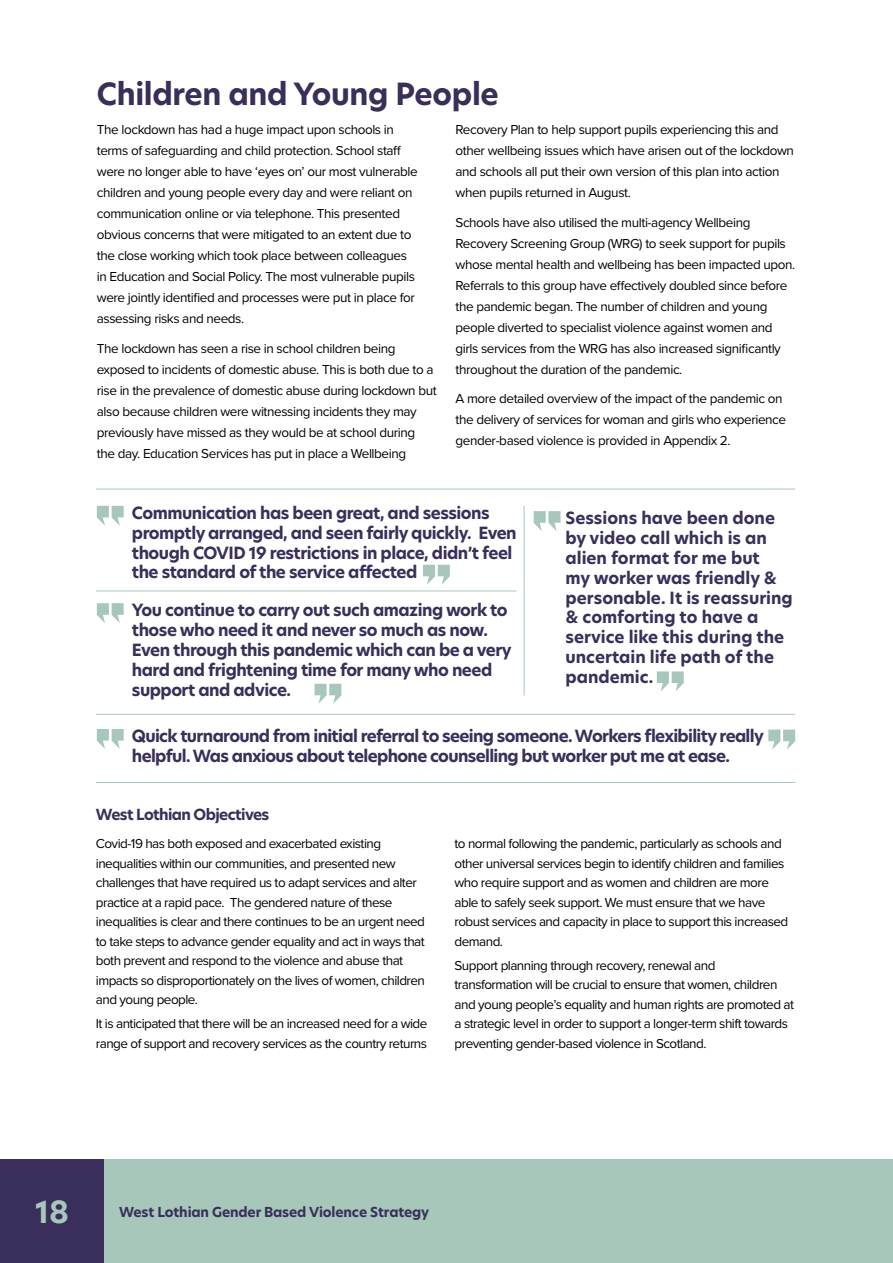
<style>
.page{position:relative;width:893px;height:1263px;background:#fff}
.page>*{position:absolute;margin:0;border:0;box-sizing:border-box;transform-origin:0 0}
.t1{font:700 30px "Hero New";letter-spacing:-.01em;color:#392f5a}
.t2{font:700 30px "Hero New";color:#a8c7bb}
.t3{font:700 16.5px/19.8px "Hero New";letter-spacing:-.03em;color:#392f5a}
.t4{font:700 16.5px/19.8px "Hero New";color:#392f5a}
.t5{font:700 15px "Hero New";letter-spacing:-.04em;color:#392f5a}
.t6{font:13.5px/21px "Proxima Nova";letter-spacing:-.03em;color:#000}
.t7{font:700 13.5px "Hero New";letter-spacing:-.01em;color:#392f5a}
</style>
<div class="page">
<div style="left:0;top:1159px;width:893px;height:104px;background:#a8c7bb"></div>
<div style="left:0;top:1159px;width:104px;height:104px;background:#392f5a"></div>
<svg style="left:97px;top:506px;width:27px;height:20px"></svg>
<svg style="left:423px;top:565px;width:27px;height:20px"></svg>
<svg style="left:534px;top:511px;width:26px;height:20px"></svg>
<svg style="left:657px;top:671px;width:27px;height:20px"></svg>
<svg style="left:97px;top:603px;width:27px;height:20px"></svg>
<svg style="left:315px;top:684px;width:26px;height:20px"></svg>
<svg style="left:768px;top:730px;width:27px;height:20px"></svg>
<svg style="left:97px;top:729px;width:27px;height:20px"></svg>
<hr style="left:96px;top:489px;width:699px;height:1px;background:#a8c7bb">
<hr style="left:96px;top:782px;width:699px;height:1px;background:#a8c7bb">
<hr style="left:524px;top:506px;width:1px;height:190px;background:#a8c7bb">
<hr style="left:96px;top:714px;width:699px;height:1px;background:#a8c7bb">
<hr style="left:96px;top:591px;width:421px;height:1px;background:#a8c7bb">
<p class="t1" style="left:97px;top:73px;width:403px">Children and Young People</p>
<p class="t6" style="left:97px;top:119px;width:322px">The lockdown has had a huge impact upon schools in terms of safeguarding and child protection. School staff were no longer able to have ‘eyes on’ our most vulnerable children and young people every day and were reliant on communication online or via telephone. This presented obvious concerns that were mitigated to an extent due to the close working which took place between colleagues in Education and Social Policy. The most vulnerable pupils were jointly identified and processes were put in place for assessing risks and needs.</p>
<p class="t6" style="left:97px;top:337px;width:341px">The lockdown has seen a rise in school children being exposed to incidents of domestic abuse. This is both due to a rise in the prevalence of domestic abuse during lockdown but also because children were witnessing incidents they may previously have missed as they would be at school during the day. Education Services has put in place a Wellbeing</p>
<p class="t6" style="left:455px;top:119px;width:340px">Recovery Plan to help support pupils experiencing this and other wellbeing issues which have arisen out of the lockdown and schools all put their own version of this plan into action when pupils returned in August.</p>
<p class="t6" style="left:455px;top:211px;width:341px">Schools have also utilised the multi-agency Wellbeing Recovery Screening Group (WRG) to seek support for pupils whose mental health and wellbeing has been impacted upon.<br>Referrals to this group have effectively doubled since before the pandemic began. The number of children and young people diverted to specialist violence against women and girls services from the WRG has also increased significantly throughout the duration of the pandemic.</p>
<p class="t6" style="left:455px;top:388px;width:332px">A more detailed overview of the impact of the pandemic on the delivery of services for woman and girls who experience gender-based violence is provided in Appendix 2.</p>
<p class="t3" style="left:132px;top:503px;width:386px">Communication has been great, and sessions promptly arranged, and seen fairly quickly. Even though COVID 19 restrictions in place, didn’t feel the standard of the service affected</p>
<p class="t4" style="left:566px;top:508px;width:229px">Sessions have been done by video call which is an alien format for me but<br>my worker was friendly &amp; personable. It is reassuring &amp; comforting to have a service like this during the uncertain life path of the pandemic.</p>
<p class="t3" style="left:132px;top:600px;width:381px">You continue to carry out such amazing work to those who need it and never so much as now.<br>Even through this pandemic which can be a very hard and frightening time for many who need support and advice.</p>
<p class="t3" style="left:132px;top:726px;width:633px">Quick turnaround from initial referral to seeing someone. Workers flexibility really helpful. Was anxious about telephone counselling but worker put me at ease.</p>
<p class="t5" style="left:96px;top:805px;width:175px">West Lothian Objectives</p>
<p class="t6" style="left:96px;top:834px;width:331px;line-height:19.5px">Covid-19 has both exposed and exacerbated existing inequalities within our communities, and presented new challenges that have required us to adapt services and alter practice at a rapid pace. The gendered nature of these inequalities is clear and there continues to be an urgent need to take steps to advance gender equality and act in ways that both prevent and respond to the violence and abuse that impacts so disproportionately on the lives of women, children and young people.</p>
<p class="t6" style="left:96px;top:1013px;width:333px;line-height:19.5px">It is anticipated that there will be an increased need for a wide range of support and recovery services as the country returns</p>
<p class="t6" style="left:454px;top:834px;width:335px;line-height:19.5px">to normal following the pandemic, particularly as schools and other universal services begin to identify children and families who require support and as women and children are more able to safely seek support. We must ensure that we have robust services and capacity in place to support this increased demand.</p>
<p class="t6" style="left:454px;top:955px;width:341px;line-height:19.5px">Support planning through recovery, renewal and transformation will be crucial to ensure that women, children and young people’s equality and human rights are promoted at a strategic level in order to support a longer-term shift towards preventing gender-based violence in Scotland.</p>
<p class="t2" style="left:35px;top:1191px;width:35px">18</p>
<p class="t7" style="left:119px;top:1202px;width:312px">West Lothian Gender Based Violence Strategy</p>
</div>
